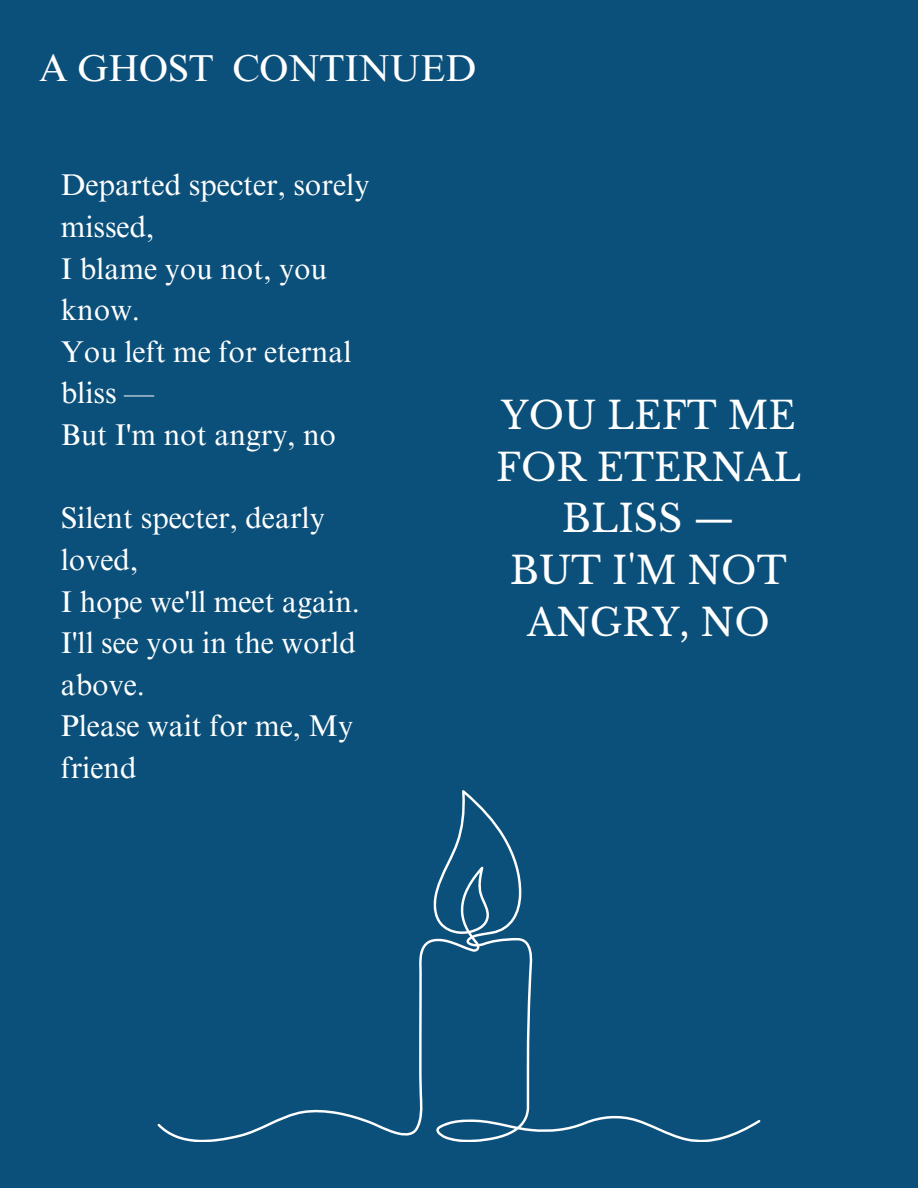
<style>
.page{position:relative;width:918px;height:1188px;background:#0b507a}
.page>*{position:absolute;margin:0;border:0;box-sizing:border-box;transform-origin:0 0}
.t1{font:37.5px/51.8px "Libre Baskerville";color:#fff;text-align:center}
.t2{font:37.5px "Times NRMT Pro";color:#fff}
.t3{font:30px/41.7px "Times NRMT Pro";color:#fff}
</style>
<div class="page">
<svg style="left:157px;top:790px;width:603px;height:352px"></svg>
<p class="t2" style="left:39px;top:54px;width:439px">A GHOST CONTINUED</p>
<p class="t3" style="left:61px;top:168px;width:310px">Departed specter, sorely missed,</p>
<p class="t3" style="left:61px;top:251px;width:268px">I blame you not, you know.</p>
<p class="t3" style="left:61px;top:334px;width:292px">You left me for eternal bliss —</p>
<p class="t3" style="left:61px;top:418px;width:277px">But I'm not angry, no</p>
<p class="t3" style="left:61px;top:501px;width:265px">Silent specter, dearly loved,</p>
<p class="t3" style="left:61px;top:584px;width:301px">I hope we'll meet again.</p>
<p class="t3" style="left:61px;top:626px;width:297px">I'll see you in the world above.</p>
<p class="t3" style="left:61px;top:709px;width:294px">Please wait for me, My friend</p>
<p class="t1" style="left:496px;top:390px;width:307px">YOU LEFT ME<br>FOR ETERNAL<br>BLISS —</p>
<p class="t1" style="left:510px;top:545px;width:278px">BUT I'M NOT<br>ANGRY, NO</p>
</div>
